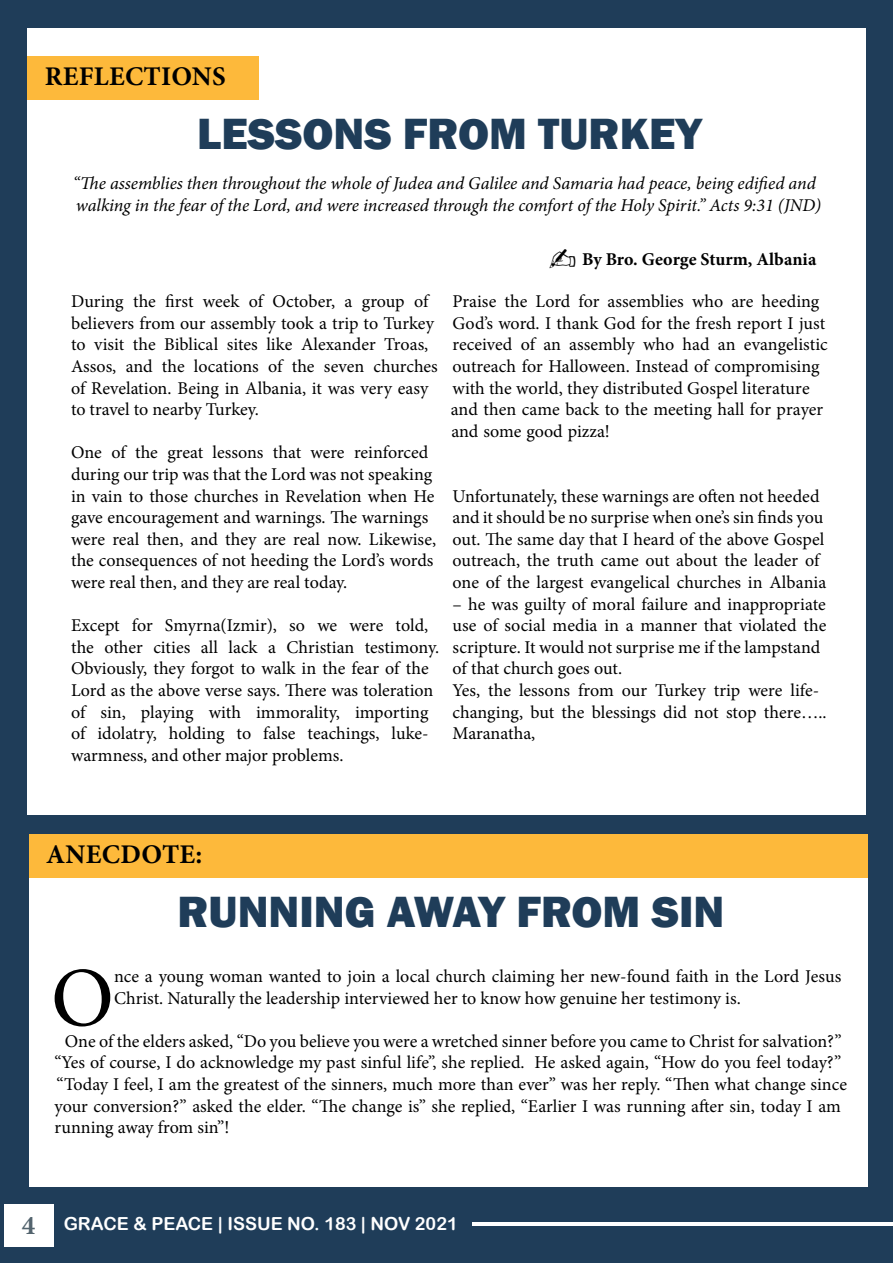
<style>
.page{position:relative;width:893px;height:1263px;background:#fff}
.page>*{position:absolute;margin:0;border:0;box-sizing:border-box;transform-origin:0 0}
.t1{font:84.45px "Minion Pro";color:#000}
.t2{font:800 45px "Franklin Gothic";color:#1f3d59}
.t3{font:700 27px "Minion Pro";letter-spacing:.01em;color:#000}
.t4{font:700 27px "Minion Pro";color:#53646e}
.t5{font:18px/21.6px "Minion Pro";color:#000}
.t6{font:italic 18px/21.6px "Minion Pro";letter-spacing:-.005em;color:#000}
.t7{font:18px "Arial Rounded MT Bold";color:#fff}
.t8{font:700 18px "Minion Pro";color:#000}
.s1{font-family:"MS Gothic";font-weight:400;font-size:33px}
</style>
<div class="page">
<div style="left:0;top:0;width:893px;height:1262px;background:#1f3d59"></div>
<hr style="left:473px;top:1222px;width:420px;height:4px;background:#fff">
<div style="left:4px;top:1204px;width:49px;height:43px;background:#fff"></div>
<div style="left:27px;top:28px;width:839px;height:787px;background:#fff"></div>
<div style="left:29px;top:835px;width:838px;height:351px;background:#fff"></div>
<div style="left:27px;top:56px;width:232px;height:43px;background:#fdb93b"></div>
<div style="left:29px;top:834px;width:838px;height:43px;background:#fdb93b"></div>
<h3 class="t3" style="left:45px;top:57px;width:183px">REFLECTIONS</h3>
<h2 class="t2" style="left:197px;top:105px;width:506px">LESSONS FROM TURKEY</h2>
<p class="t6" style="left:73px;top:173px;width:750px">“The assemblies then throughout the whole of Judea and Galilee and Samaria had peace, being edified and walking in the fear of the Lord, and were increased through the comfort of the Holy Spirit.” Acts 9:31 (JND)</p>
<p class="t5" style="left:71px;top:291px;width:359px">During the first week of October, a group of</p>
<p class="t5" style="left:71px;top:334px;width:359px">to visit the Biblical sites like Alexander Troas,</p>
<p class="t5" style="left:71px;top:377px;width:359px">of Revelation. Being in Albania, it was very easy</p>
<p class="t5" style="left:71px;top:312px;width:364px">believers from our assembly took a trip to Turkey</p>
<p class="t5" style="left:71px;top:355px;width:368px">Assos, and the locations of the seven churches</p>
<p class="t5" style="left:71px;top:399px;width:189px">to travel to nearby Turkey.</p>
<p class="t5" style="left:71px;top:442px;width:359px">One of the great lessons that were reinforced</p>
<p class="t5" style="left:71px;top:463px;width:365px">during our trip was that the Lord was not speaking in vain to those churches in Revelation when He</p>
<p class="t5" style="left:71px;top:528px;width:367px">were real then, and they are real now. Likewise, the consequences of not heeding the Lord’s words</p>
<p class="t5" style="left:71px;top:507px;width:359px">gave encouragement and warnings. The warnings</p>
<p class="t5" style="left:71px;top:571px;width:278px">were real then, and they are real today.</p>
<p class="t5" style="left:71px;top:615px;width:359px">Except for Smyrna(Izmir), so we were told,</p>
<p class="t5" style="left:71px;top:658px;width:359px">Obviously, they forgot to walk in the fear of the</p>
<p class="t5" style="left:71px;top:701px;width:359px">of sin, playing with immorality, importing of idolatry, holding to false teachings, luke-</p>
<p class="t5" style="left:71px;top:636px;width:370px">the other cities all lack a Christian testimony.</p>
<p class="t5" style="left:71px;top:679px;width:364px">Lord as the above verse says. There was toleration</p>
<p class="t5" style="left:71px;top:744px;width:274px">warmness, and other major problems.</p>
<p class="t8" style="left:546px;top:247px;width:272px"><span class="s1">✍</span> By Bro. George Sturm, Albania</p>
<p class="t5" style="left:453px;top:291px;width:368px">Praise the Lord for assemblies who are heeding</p>
<p class="t5" style="left:453px;top:312px;width:377px">God’s word. I thank God for the fresh report I just received of an assembly who had an evangelistic</p>
<p class="t5" style="left:451px;top:377px;width:374px">with the world, they distributed Gospel literature and then came back to the meeting hall for prayer and some good pizza!</p>
<p class="t5" style="left:453px;top:355px;width:369px">outreach for Halloween. Instead of compromising</p>
<p class="t5" style="left:453px;top:485px;width:369px">Unfortunately, these warnings are often not heeded</p>
<p class="t5" style="left:453px;top:507px;width:373px">and it should be no surprise when one’s sin finds you out. The same day that I heard of the above Gospel</p>
<p class="t5" style="left:453px;top:571px;width:375px">one of the largest evangelical churches in Albania</p>
<p class="t5" style="left:453px;top:593px;width:375px">– he was guilty of moral failure and inappropriate use of social media in a manner that violated the</p>
<p class="t5" style="left:453px;top:658px;width:171px">of that church goes out.</p>
<p class="t5" style="left:453px;top:701px;width:376px">changing, but the blessings did not stop there…..</p>
<p class="t5" style="left:453px;top:550px;width:368px">outreach, the truth came out about the leader of</p>
<p class="t5" style="left:453px;top:636px;width:369px">scripture. It would not surprise me if the lampstand</p>
<p class="t5" style="left:453px;top:679px;width:368px">Yes, the lessons from our Turkey trip were life-</p>
<p class="t5" style="left:453px;top:723px;width:84px">Maranatha,</p>
<h3 class="t3" style="left:46px;top:835px;width:158px">ANECDOTE:</h3>
<h2 class="t2" style="left:177px;top:883px;width:548px">RUNNING AWAY FROM SIN</h2>
<h1 class="t1" style="left:51px;top:942px;width:65px">O</h1>
<p class="t5" style="left:114px;top:965px;width:729px">nce a young woman wanted to join a local church claiming her new-found faith in the Lord Jesus<br>Christ. Naturally the leadership interviewed her to know how genuine her testimony is.</p>
<p class="t5" style="left:55px;top:1030px;width:789px;text-align:center">One of the elders asked, “Do you believe you were a wretched sinner before you came to Christ for salvation?” “Yes of course, I do acknowledge my past sinful life”, she replied. He asked again, “How do you feel today?”</p>
<p class="t5" style="left:55px;top:1095px;width:788px">your conversion?” asked the elder. “The change is” she replied, “Earlier I was running after sin, today I am</p>
<p class="t5" style="left:56px;top:1073px;width:792px">“Today I feel, I am the greatest of the sinners, much more than ever” was her reply. “Then what change since</p>
<p class="t5" style="left:55px;top:1117px;width:176px">running away from sin”!</p>
<h3 class="t4" style="left:22px;top:1207px;width:15px">4</h3>
<p class="t7" style="left:64px;top:1213px;width:395px">GRACE &amp; PEACE | ISSUE NO. 183 | NOV 2021</p>
</div>
